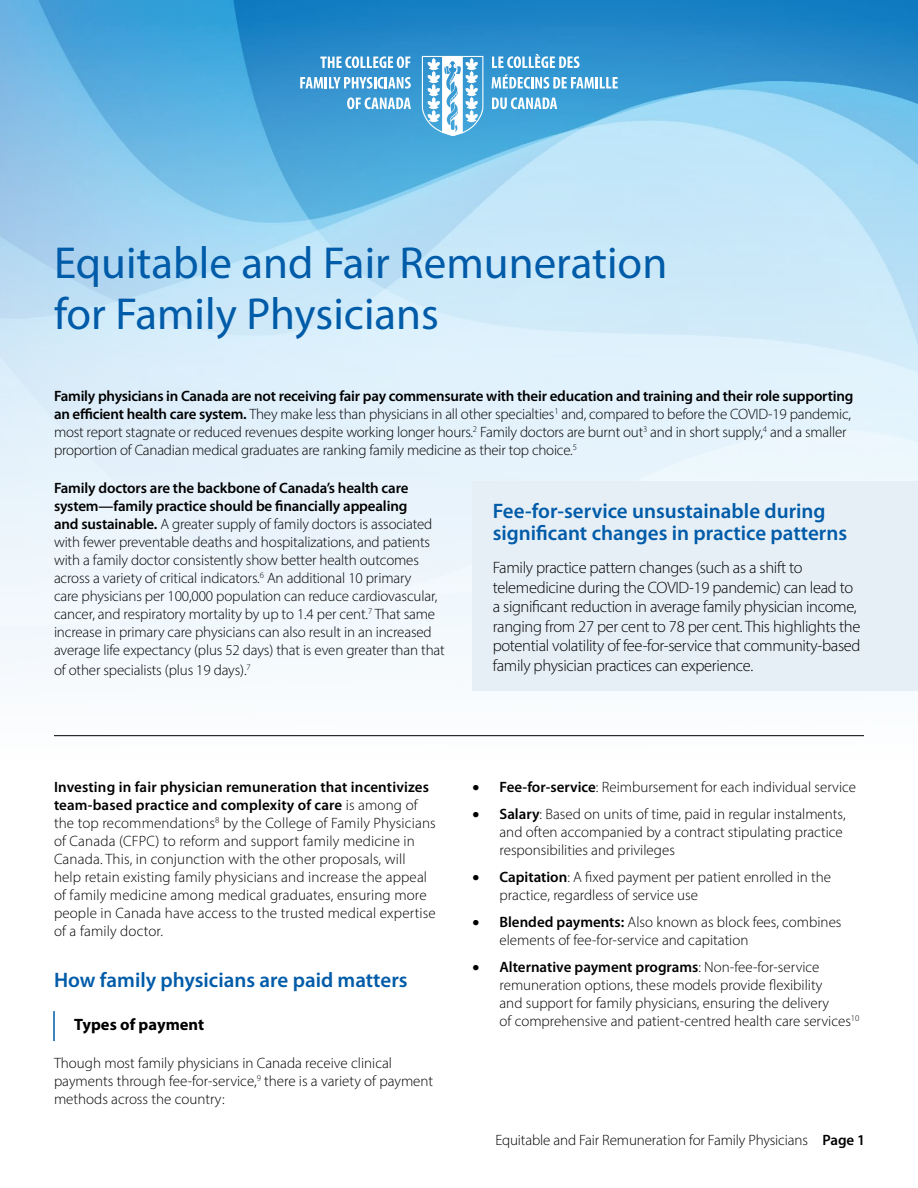
<style>
.page{position:relative;width:918px;height:1188px;background:#fff}
.page>*{position:absolute;margin:0;border:0;box-sizing:border-box;transform-origin:0 0}
.t1{font:45px/51px "Myriad Pro";color:#005ba8}
.t2{font:600 21px/22.5px "Myriad Pro";color:#005ba8}
.t3{font:300 16.5px/19.5px "Myriad Pro";letter-spacing:-.02em;color:#000}
.t4{font:700 16.5px "Myriad Pro";color:#000}
.t5{font:300 15px/18px "Myriad Pro";color:#000}
.s1{font-weight:600}
</style>
<div class="page">
<img style="left:0;top:0;width:918px;height:737px">
<svg style="left:492px;top:54px;width:88px;height:14px"></svg>
<svg style="left:492px;top:75px;width:126px;height:14px"></svg>
<svg style="left:492px;top:97px;width:65px;height:12px"></svg>
<svg style="left:320px;top:56px;width:90px;height:12px"></svg>
<svg style="left:300px;top:77px;width:111px;height:12px"></svg>
<svg style="left:347px;top:97px;width:64px;height:12px"></svg>
<svg style="left:422px;top:56px;width:61px;height:80px"></svg>
<div style="left:472px;top:482px;width:446px;height:209px;background:#e6eff6"></div>
<hr style="left:54px;top:735px;width:810px;height:1px;background:#000">
<hr style="left:53px;top:1011px;width:2px;height:30px;background:#005ba8">
<h1 class="t1" style="left:54px;top:237px;width:615px">Equitable and Fair Remuneration for Family Physicians</h1>
<p class="t5" style="left:54px;top:387px;width:801px"><span class="s1">Family physicians in Canada are not receiving fair pay commensurate with their education and training and their role supporting an efficient health care system.</span> They make less than physicians in all other specialties<sup>1</sup> and, compared to before the COVID-19 pandemic, most report stagnate or reduced revenues despite working longer hours.<sup>2</sup> Family doctors are burnt out<sup>3</sup> and in short supply,<sup>4</sup> and a smaller proportion of Canadian medical graduates are ranking family medicine as their top choice.<sup>5</sup></p>
<p class="t5" style="left:54px;top:479px;width:392px"><span class="s1">Family doctors are the backbone of Canada’s health care system—family practice should be financially appealing<br>and sustainable.</span> A greater supply of family doctors is associated with fewer preventable deaths and hospitalizations, and patients with a family doctor consistently show better health outcomes across a variety of critical indicators.<sup>6</sup> An additional 10 primary<br>care physicians per 100,000 population can reduce cardiovascular, cancer, and respiratory mortality by up to 1.4 per cent.<sup>7</sup> That same increase in primary care physicians can also result in an increased average life expectancy (plus 52 days) that is even greater than that</p>
<p class="t5" style="left:54px;top:660px;width:198px">of other specialists (plus 19 days).<sup>7</sup></p>
<p class="t2" style="left:493px;top:500px;width:356px">Fee-for-service unsustainable during significant changes in practice patterns</p>
<p class="t3" style="left:493px;top:558px;width:369px">Family practice pattern changes (such as a shift to telemedicine during the COVID-19 pandemic) can lead to a significant reduction in average family physician income, ranging from 27 per cent to 78 per cent. This highlights the potential volatility of fee-for-service that community-based family physician practices can experience.</p>
<p class="t5" style="left:54px;top:778px;width:383px"><span class="s1">Investing in fair physician remuneration that incentivizes team-based practice and complexity of care</span> is among of the top recommendations<sup>8</sup> by the College of Family Physicians of Canada (CFPC) to reform and support family medicine in Canada. This, in conjunction with the other proposals, will help retain existing family physicians and increase the appeal of family medicine among medical graduates, ensuring more people in Canada have access to the trusted medical expertise of a family doctor.</p>
<p class="t2" style="left:54px;top:970px;width:355px">How family physicians are paid matters</p>
<p class="t4" style="left:74px;top:1014px;width:131px">Types of payment</p>
<p class="t5" style="left:54px;top:1054px;width:381px">Though most family physicians in Canada receive clinical payments through fee-for-service,<sup>9</sup> there is a variety of payment methods across the country:</p>
<p class="t5" style="left:472px;top:778px;width:385px">• <span class="s1">Fee-for-service</span>: Reimbursement for each individual service</p>
<p class="t5" style="left:500px;top:805px;width:348px;text-indent:-27px">• <span class="s1">Salary</span>: Based on units of time, paid in regular instalments, and often accompanied by a contract stipulating practice responsibilities and privileges</p>
<p class="t5" style="left:500px;top:868px;width:333px;text-indent:-27px">• <span class="s1">Capitation</span>: A fixed payment per patient enrolled in the practice, regardless of service use</p>
<p class="t5" style="left:500px;top:913px;width:344px;text-indent:-27px">• <span class="s1">Blended payments:</span> Also known as block fees, combines elements of fee-for-service and capitation</p>
<p class="t5" style="left:500px;top:958px;width:361px;text-indent:-27px">• <span class="s1">Alternative payment programs</span>: Non-fee-for-service remuneration options, these models provide flexibility<br>and support for family physicians, ensuring the delivery<br>of comprehensive and patient-centred health care services<sup>10</sup></p>
<p class="t5" style="left:495px;top:1131px;width:371px">Equitable and Fair Remuneration for Family Physicians <span class="s1">Page 1</span></p>
</div>
